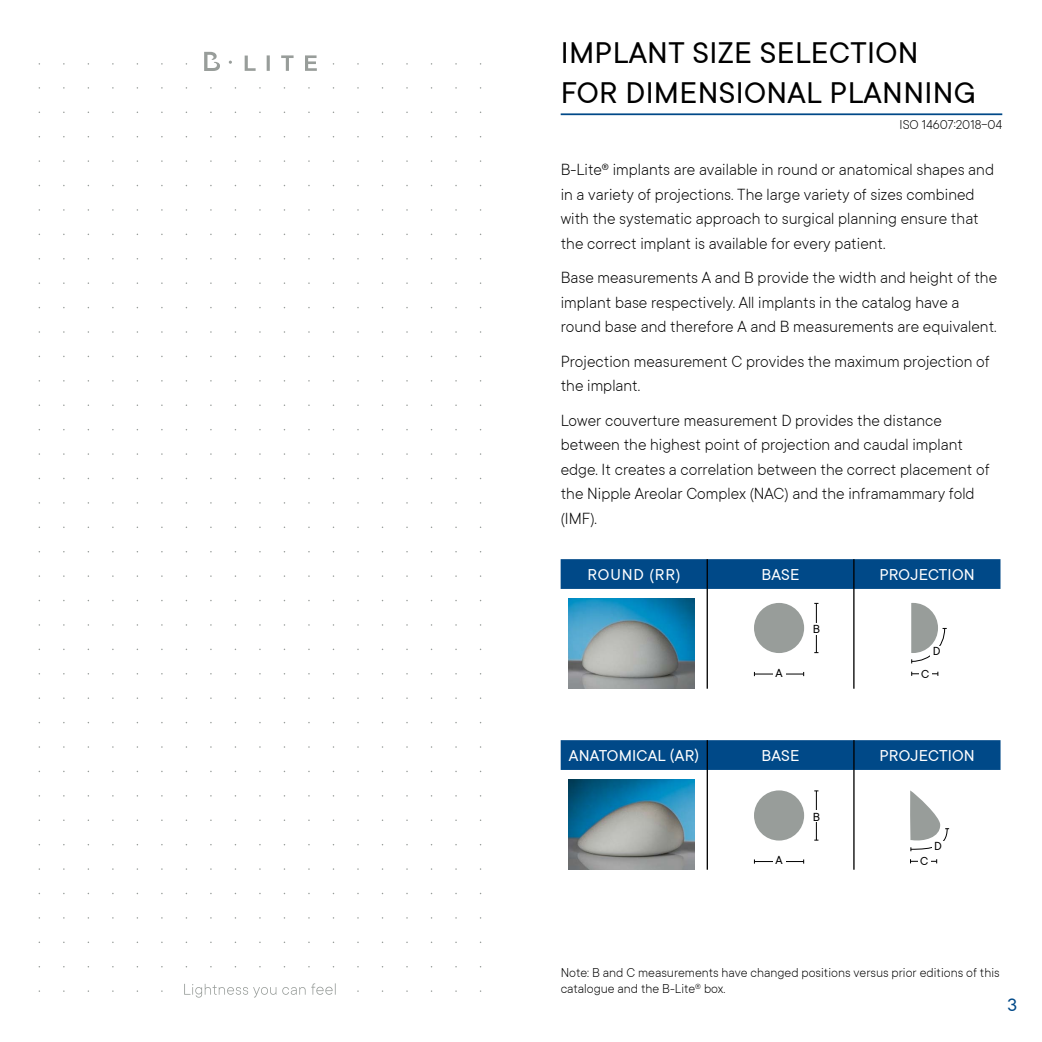
<style>
.page{position:relative;width:1042px;height:1042px;background:#fff}
.page>*{position:absolute;margin:0;border:0;box-sizing:border-box;transform-origin:0 0}
.t1{font:33.25px/39.9px "TT Commons";letter-spacing:.01em;color:#000}
.t2{font:20.12px "TT Commons";color:#004988}
.t3{font:300 17.5px/24.5px "TT Commons";color:#000}
.t4{font:17.5px "TT Commons";letter-spacing:.01em;color:#fff}
.t5{font:300 14px/16.8px "TT Commons";color:#000}
.t6{font:12.95px "TT Commons";color:#000}
</style>
<div class="page">
<div style="left:561px;top:559px;width:439px;height:30px;background:#004988"></div>
<hr style="left:706px;top:559px;width:2px;height:30px;background:#000">
<hr style="left:853px;top:559px;width:1px;height:30px;background:#000">
<hr style="left:706px;top:589px;width:2px;height:100px;background:#000">
<hr style="left:853px;top:589px;width:1px;height:100px;background:#000">
<div style="left:754px;top:603px;width:50px;height:50px;background:#989d9a;border-radius:50%"></div>
<hr style="left:816px;top:603px;width:1px;height:49px;background:#000">
<hr style="left:754px;top:673px;width:49px;height:1px;background:#000">
<div style="left:773px;top:668px;width:12px;height:10px;background:#fff"></div>
<div style="left:810px;top:623px;width:12px;height:11px;background:#fff"></div>
<svg style="left:911px;top:672px;width:27px;height:4px"></svg>
<div style="left:919px;top:668px;width:12px;height:11px;background:#fff"></div>
<svg style="left:911px;top:603px;width:36px;height:60px"></svg>
<div style="left:930px;top:646px;width:13px;height:11px;background:#fff"></div>
<img style="left:568px;top:599px;width:127px;height:90px">
<div style="left:561px;top:740px;width:439px;height:30px;background:#004988"></div>
<hr style="left:706px;top:740px;width:2px;height:30px;background:#000">
<hr style="left:853px;top:740px;width:1px;height:30px;background:#000">
<hr style="left:706px;top:770px;width:2px;height:100px;background:#000">
<hr style="left:853px;top:770px;width:1px;height:100px;background:#000">
<div style="left:754px;top:790px;width:50px;height:50px;background:#989d9a;border-radius:50%"></div>
<hr style="left:816px;top:791px;width:1px;height:49px;background:#000">
<hr style="left:754px;top:861px;width:49px;height:1px;background:#000">
<div style="left:773px;top:855px;width:12px;height:11px;background:#fff"></div>
<div style="left:810px;top:810px;width:12px;height:12px;background:#fff"></div>
<svg style="left:910px;top:859px;width:27px;height:4px"></svg>
<div style="left:918px;top:856px;width:12px;height:11px;background:#fff"></div>
<svg style="left:910px;top:790px;width:39px;height:61px"></svg>
<div style="left:932px;top:841px;width:12px;height:11px;background:#fff"></div>
<img style="left:568px;top:780px;width:127px;height:90px">
<svg style="left:184px;top:983px;width:152px;height:14px"></svg>
<svg style="left:204px;top:52px;width:113px;height:19px"></svg>
<hr style="left:561px;top:113px;width:441px;height:2px;background:#004988">
<h1 class="t1" style="left:561px;top:33px;width:417px">IMPLANT SIZE SELECTION<br>FOR DIMENSIONAL PLANNING</h1>
<p class="t5" style="left:899px;top:116px;width:104px">ISO 14607:2018-04</p>
<p class="t3" style="left:561px;top:158px;width:435px">B-Lite<sup>®</sup> implants are available in round or anatomical shapes and in a variety of projections. The large variety of sizes combined with the systematic approach to surgical planning ensure that the correct implant is available for every patient.</p>
<p class="t3" style="left:561px;top:266px;width:438px">Base measurements A and B provide the width and height of the implant base respectively. All implants in the catalog have a round base and therefore A and B measurements are equivalent.</p>
<p class="t3" style="left:561px;top:349px;width:431px">Projection measurement C provides the maximum projection of the implant.</p>
<p class="t3" style="left:561px;top:408px;width:430px">Lower couverture measurement D provides the distance between the highest point of projection and caudal implant edge. It creates a correlation between the correct placement of the Nipple Areolar Complex (NAC) and the inframammary fold (IMF).</p>
<p class="t4" style="left:587px;top:565px;width:95px">ROUND (RR)</p>
<p class="t4" style="left:761px;top:565px;width:40px">BASE</p>
<p class="t4" style="left:879px;top:565px;width:97px">PROJECTION</p>
<p class="t6" style="left:775px;top:666px;width:9px">A</p>
<p class="t6" style="left:813px;top:622px;width:9px">B</p>
<p class="t6" style="left:933px;top:644px;width:9px">D</p>
<p class="t6" style="left:921px;top:667px;width:10px">C</p>
<p class="t4" style="left:569px;top:746px;width:132px">ANATOMICAL (AR)</p>
<p class="t4" style="left:761px;top:746px;width:40px">BASE</p>
<p class="t4" style="left:879px;top:746px;width:97px">PROJECTION</p>
<p class="t6" style="left:775px;top:853px;width:9px">A</p>
<p class="t6" style="left:813px;top:809px;width:9px">B</p>
<p class="t6" style="left:934px;top:839px;width:9px">D</p>
<p class="t6" style="left:920px;top:854px;width:10px">C</p>
<p class="t5" style="left:561px;top:964px;width:440px">Note: B and C measurements have changed positions versus prior editions of this catalogue and the B-Lite<sup>®</sup> box.</p>
<p class="t2" style="left:1007px;top:994px;width:11px">3</p>
</div>
